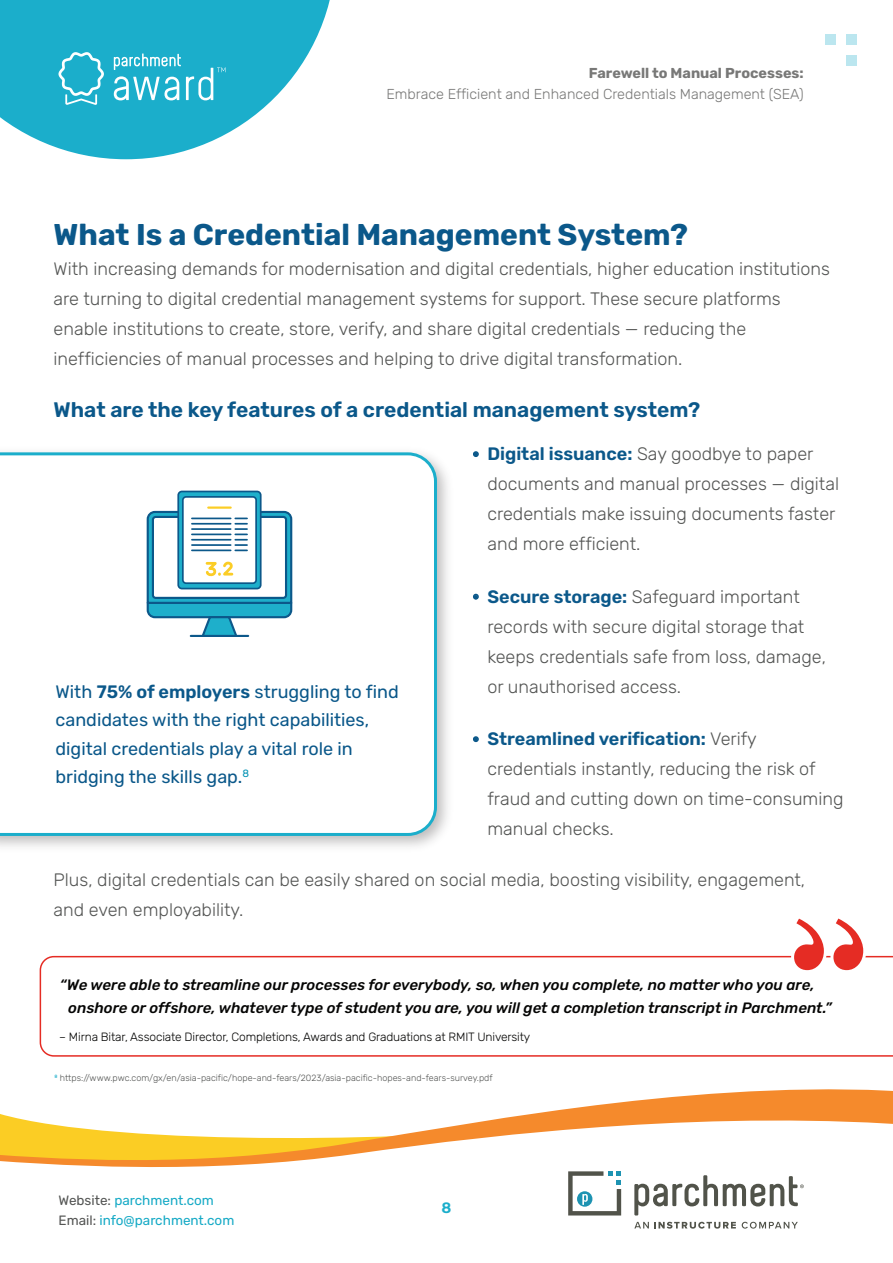
<style>
.page{position:relative;width:893px;height:1263px;background:#fff}
.page>*{position:absolute;margin:0;border:0;box-sizing:border-box;transform-origin:0 0}
.t1{font:700 30px "Rubik";color:#0b588a}
.t2{font:600 21px "Rubik";color:#0b588a}
.t3{font:300 18px/30px "Rubik";color:#545554}
.t4{font:18px/28.5px "Rubik";color:#0b588a}
.t5{font:italic 500 15px/22.5px "Rubik";color:#050504}
.t6{font:600 15px "Rubik";color:#1baecb}
.t7{font:300 14.4px "Rubik";color:#787877}
.t8{font:700 14.4px "Rubik";color:#787877}
.t9{font:13.5px/19.5px "Rubik";color:#17aac6}
.t10{font:300 12px "Rubik";letter-spacing:-.01em;color:#050504}
.t11{font:300 9px "Rubik";color:#545554}
.s1{font-weight:600}
.s2{font-weight:600;color:#0b588a}
.s3{color:#1eafcb}
.s4{color:#545554}
</style>
<div class="page">
<svg style="left:0;top:1089px;width:893px;height:78px"></svg>
<svg style="left:0;top:0;width:330px;height:159px;fill:#1baecb"></svg>
<svg style="left:58px;top:52px;width:46px;height:53px;background:#46bdd4"></svg>
<svg style="left:114px;top:53px;width:111px;height:47px;background:#4cbfd6"></svg>
<svg style="left:634px;top:1175px;width:170px;height:40px"></svg>
<svg style="left:568px;top:1171px;width:53px;height:44px"></svg>
<svg style="left:634px;top:1222px;width:102px;height:6px"></svg>
<svg style="left:742px;top:1222px;width:56px;height:6px"></svg>
<div style="left:846px;top:56px;width:11px;height:10px;background:#bbe6ef"></div>
<div style="left:825px;top:34px;width:11px;height:11px;background:#bbe6ef"></div>
<div style="left:846px;top:34px;width:11px;height:11px;background:#bbe6ef"></div>
<svg style="left:473px;top:451px;width:6px;height:6px"></svg>
<svg style="left:473px;top:593px;width:6px;height:7px"></svg>
<svg style="left:473px;top:736px;width:6px;height:7px"></svg>
<svg style="left:0;top:451px;width:438px;height:386px"></svg>
<svg style="left:39px;top:955px;width:854px;height:102px"></svg>
<svg style="left:791px;top:918px;width:75px;height:55px"></svg>
<div style="left:178px;top:491px;width:83px;height:98px;background:#1eafcb;border-radius:4px"></div>
<div style="left:177px;top:491px;width:85px;height:98px;border:2px solid #0c588a;border-radius:4px"></div>
<div style="left:183px;top:497px;width:73px;height:86px;background:#fff;border-radius:3px"></div>
<div style="left:182px;top:496px;width:75px;height:88px;border:2px solid #0c5889;border-radius:3px"></div>
<hr style="left:208px;top:506px;width:23px;height:3px;background:#fbcd26">
<svg style="left:146px;top:510px;width:147px;height:129px"></svg>
<p class="t8" style="left:589px;top:65px;width:216px">Farewell to Manual Processes:</p>
<p class="t7" style="left:386px;top:86px;width:419px">Embrace Efficient and Enhanced Credentials Management (SEA)</p>
<h1 class="t1" style="left:54px;top:217px;width:636px">What Is a Credential Management System?</h1>
<p class="t3" style="left:54px;top:254px;width:778px">With increasing demands for modernisation and digital credentials, higher education institutions are turning to digital credential management systems for support. These secure platforms enable institutions to create, store, verify, and share digital credentials — reducing the inefficiencies of manual processes and helping to drive digital transformation.</p>
<p class="t2" style="left:54px;top:398px;width:648px">What are the key features of a credential management system?</p>
<p class="t4" style="left:56px;top:678px;width:345px">With <span class="s1">75% of employers</span> struggling to find candidates with the right capabilities, digital credentials play a vital role in bridging the skills gap.<sup>8</sup></p>
<p class="t3" style="left:487px;top:439px;width:353px;text-indent:-15px"><span class="s2">• Digital issuance:</span> Say goodbye to paper documents and manual processes — digital credentials make issuing documents faster and more efficient.</p>
<p class="t3" style="left:487px;top:582px;width:340px;text-indent:-15px"><span class="s2">• Secure storage:</span> Safeguard important records with secure digital storage that keeps credentials safe from loss, damage, or unauthorised access.</p>
<p class="t3" style="left:487px;top:724px;width:358px;text-indent:-15px"><span class="s2">• Streamlined verification:</span> Verify credentials instantly, reducing the risk of fraud and cutting down on time-consuming manual checks.</p>
<p class="t3" style="left:54px;top:865px;width:753px">Plus, digital credentials can be easily shared on social media, boosting visibility, engagement, and even employability.</p>
<p class="t5" style="left:68px;top:974px;width:765px;text-indent:-8px">“We were able to streamline our processes for everybody, so, when you complete, no matter who you are, onshore or offshore, whatever type of student you are, you will get a completion transcript in Parchment.”</p>
<p class="t10" style="left:59px;top:1030px;width:473px">– Mirna Bitar, Associate Director, Completions, Awards and Graduations at RMIT University</p>
<p class="t11" style="left:54px;top:1072px;width:440px"><span class="s3">8</span> https://www.pwc.com/gx/en/asia-pacific/hope-and-fears/2023/asia-pacific-hopes-and-fears-survey.pdf</p>
<p class="t9" style="left:58px;top:1191px;width:177px"><span class="s4">Website:</span> parchment.com<br><span class="s4">Email:</span> info@parchment.com</p>
<p class="t6" style="left:441px;top:1199px;width:11px">8</p>
</div>
